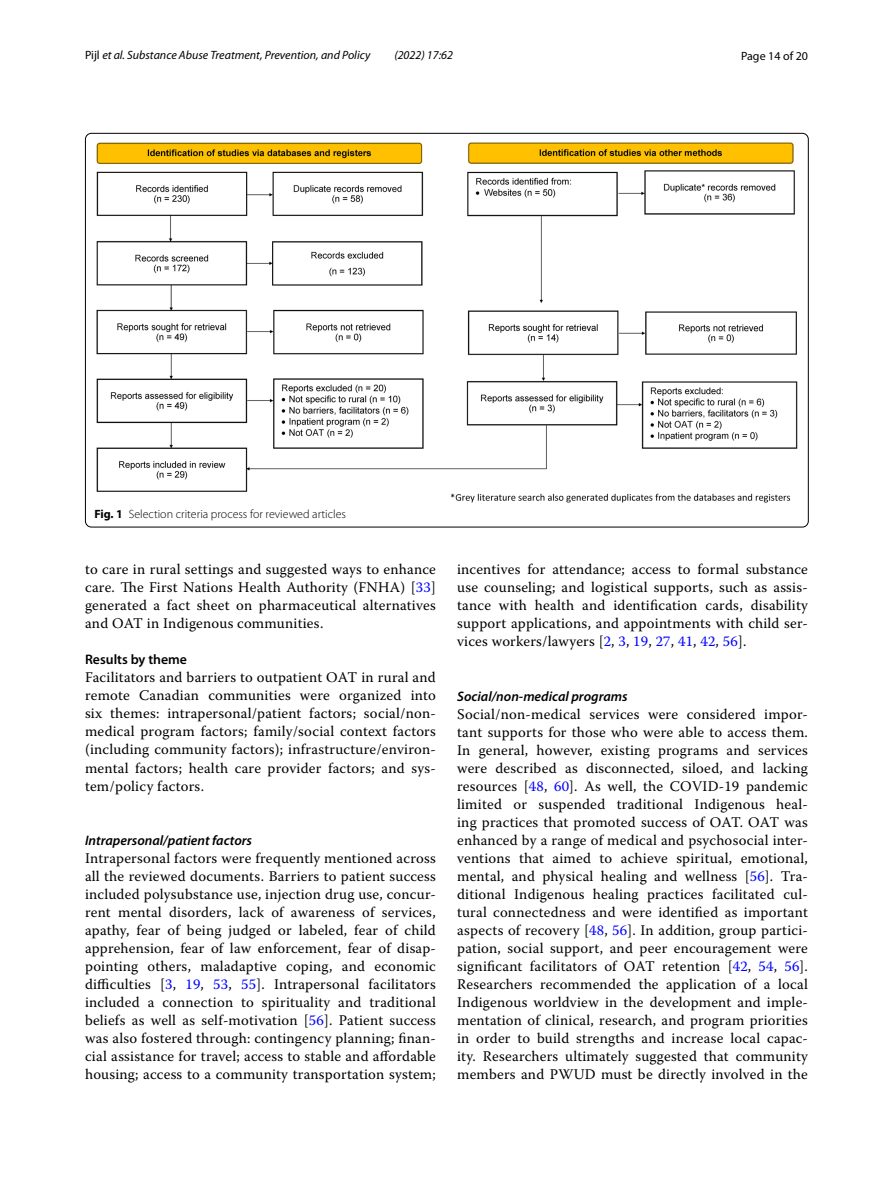
<style>
.page{position:relative;width:893px;height:1187px;background:#fff}
.page>*{position:absolute;margin:0;border:0;box-sizing:border-box;transform-origin:0 0}
.t1{font:14.7px/18px "Warnock Pro";letter-spacing:.015em;color:#000;text-align:justify}
.t2{font:italic 600 13.8px "Myriad Pro";color:#000}
.t3{font:600 13.8px "Myriad Pro";color:#000}
.t4{font:italic 12px "Myriad Pro";color:#000}
.t5{font:300 12px "Myriad Pro";color:#000}
.t6{font:12px "Myriad Pro";color:#000}
.s1{font-style:normal}
.s2{font-weight:700}
.s3{color:#00f}
</style>
<div class="page">
<img style="left:97px;top:142px;width:700px;height:360px">
<p class="t4" style="left:85px;top:48px;width:287px"><span class="s1">Pijl</span> et al. Substance Abuse Treatment, Prevention, and Policy</p>
<p class="t4" style="left:394px;top:48px;width:60px">(2022) 17:62</p>
<p class="t6" style="left:741px;top:48px;width:68px">Page 14 of 20</p>
<p class="t5" style="left:94px;top:507px;width:253px"><span class="s2">Fig. 1</span> Selection criteria process for reviewed articles</p>
<p class="t1" style="left:85px;top:560px;width:352px">to care in rural settings and suggested ways to enhance care. The First Nations Health Authority (FNHA) [<span class="s3">33</span>] generated a fact sheet on pharmaceutical alternatives and OAT in Indigenous communities.</p>
<p class="t3" style="left:85px;top:651px;width:104px">Results by theme</p>
<p class="t1" style="left:85px;top:668px;width:352px">Facilitators and barriers to outpatient OAT in rural and remote Canadian communities were organized into six themes: intrapersonal/patient factors; social/non&shy;medical program factors; family/social context factors (including community factors); infrastructure/environ&shy;mental factors; health care provider factors; and sys&shy;tem/policy factors.</p>
<p class="t2" style="left:85px;top:831px;width:169px">Intrapersonal/patient factors</p>
<p class="t1" style="left:85px;top:849px;width:352px">Intrapersonal factors were frequently mentioned across all the reviewed documents. Barriers to patient success included polysubstance use, injection drug use, concur&shy;rent mental disorders, lack of awareness of services, apathy, fear of being judged or labeled, fear of child apprehension, fear of law enforcement, fear of disap&shy;pointing others, maladaptive coping, and economic difficulties [<span class="s3">3</span>, <span class="s3">19</span>, <span class="s3">53</span>, <span class="s3">55</span>]. Intrapersonal facilitators included a connection to spirituality and traditional beliefs as well as self-motivation [<span class="s3">56</span>]. Patient success was also fostered through: contingency planning; finan&shy;cial assistance for travel; access to stable and affordable housing; access to a community transportation system;</p>
<p class="t1" style="left:457px;top:560px;width:352px">incentives for attendance; access to formal substance use counseling; and logistical supports, such as assis&shy;tance with health and identification cards, disability support applications, and appointments with child ser&shy;vices workers/lawyers [<span class="s3">2</span>, <span class="s3">3</span>, <span class="s3">19</span>, <span class="s3">27</span>, <span class="s3">41</span>, <span class="s3">42</span>, <span class="s3">56</span>].</p>
<p class="t2" style="left:457px;top:687px;width:172px">Social/non‑medical programs</p>
<p class="t1" style="left:457px;top:705px;width:352px">Social/non-medical services were considered impor&shy;tant supports for those who were able to access them.<br>In general, however, existing programs and services were described as disconnected, siloed, and lacking resources [<span class="s3">48</span>, <span class="s3">60</span>]. As well, the COVID-19 pandemic limited or suspended traditional Indigenous heal&shy;ing practices that promoted success of OAT. OAT was enhanced by a range of medical and psychosocial inter&shy;ventions that aimed to achieve spiritual, emotional, mental, and physical healing and wellness [<span class="s3">56</span>]. Tra&shy;ditional Indigenous healing practices facilitated cul&shy;tural connectedness and were identified as important aspects of recovery [<span class="s3">48</span>, <span class="s3">56</span>]. In addition, group partici&shy;pation, social support, and peer encouragement were significant facilitators of OAT retention [<span class="s3">42</span>, <span class="s3">54</span>, <span class="s3">56</span>].<br>Researchers recommended the application of a local Indigenous worldview in the development and imple&shy;mentation of clinical, research, and program priorities in order to build strengths and increase local capac&shy;ity. Researchers ultimately suggested that community members and PWUD must be directly involved in the</p>
</div>
